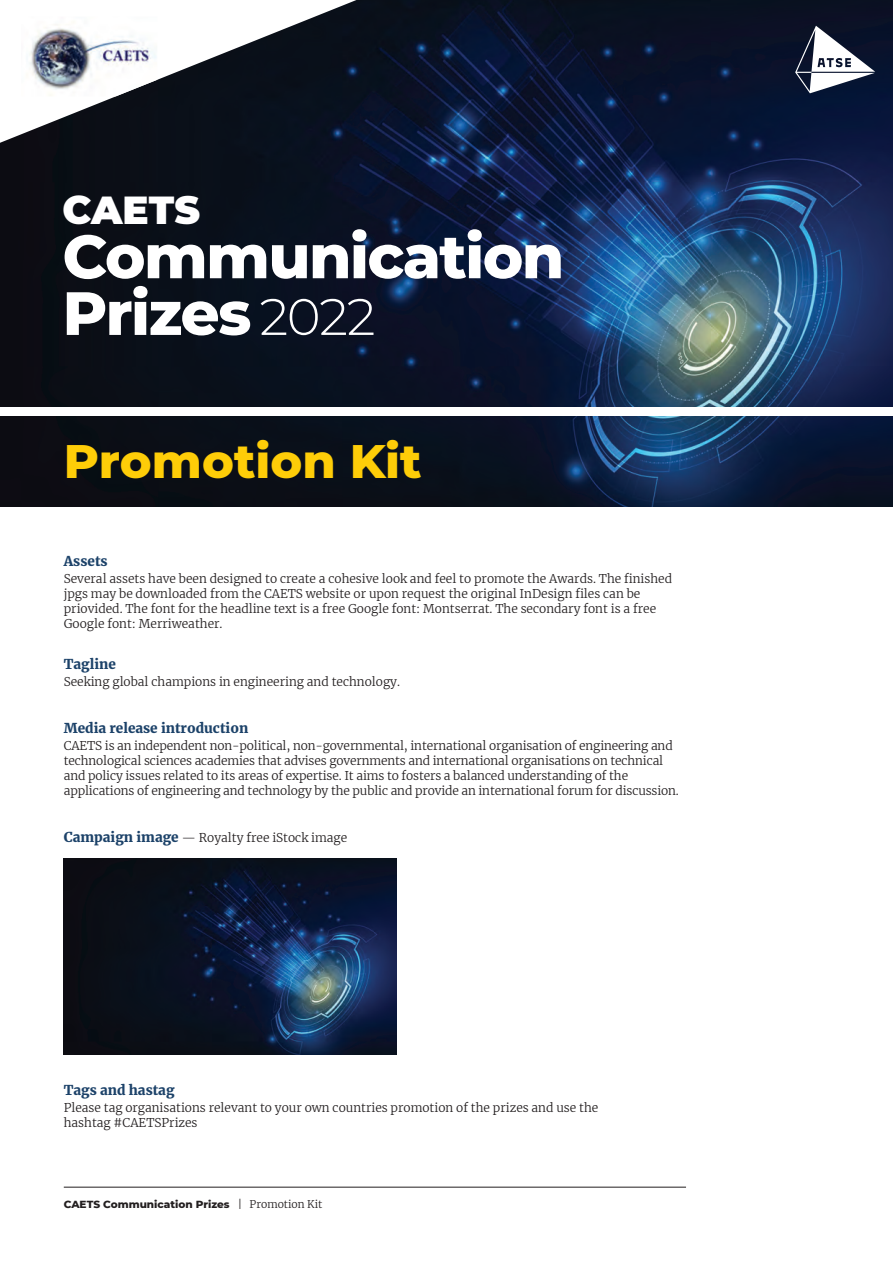
<style>
.page{position:relative;width:893px;height:1263px;background:#fff}
.page>*{position:absolute;margin:0;border:0;box-sizing:border-box;transform-origin:0 0}
.t1{font:800 60.9px/56.7px "Montserrat";letter-spacing:-.025em;color:#fff}
.t2{font:800 48px "Montserrat";color:#fecd08}
.t3{font:900 39px "Montserrat";color:#fff}
.t4{font:900 13.5px "Merriweather";color:#1c4269}
.t5{font:300 12px/15px "Merriweather";color:#231f20}
.t6{font:800 10.5px "Montserrat";color:#231f20}
.s1{font-weight:300;font-size:51.15px}
.s2{font-weight:900;font-size:13.5px;color:#1c4269}
.s3{font-family:"Merriweather";font-weight:300}
</style>
<div class="page">
<img style="left:0;top:0;width:893px;height:506px">
<svg style="left:0;top:0;width:356px;height:143px;fill:#0a111d"></svg>
<img style="left:21px;top:17px;width:136px;height:79px">
<div style="left:0;top:407px;width:893px;height:8px;background:#fff"></div>
<svg style="left:795px;top:26px;width:80px;height:67px"></svg>
<hr style="left:64px;top:1187px;width:622px;height:1px;background:#231f20">
<img style="left:64px;top:858px;width:333px;height:196px">
<h3 class="t3" style="left:63px;top:181px;width:139px">CAETS</h3>
<h1 class="t1" style="left:63px;top:225px;width:503px">Communication<br>Prizes <span class="s1">2022</span></h1>
<h2 class="t2" style="left:64px;top:425px;width:359px">Promotion Kit</h2>
<p class="t4" style="left:64px;top:552px;width:45px">Assets</p>
<p class="t5" style="left:64px;top:571px;width:610px">Several assets have been designed to create a cohesive look and feel to promote the Awards. The finished jpgs may be downloaded from the CAETS website or upon request the original InDesign files can be priovided. The font for the headline text is a free Google font: Montserrat. The secondary font is a free Google font: Merriweather.</p>
<p class="t4" style="left:64px;top:654px;width:54px">Tagline</p>
<p class="t5" style="left:64px;top:674px;width:338px">Seeking global champions in engineering and technology.</p>
<p class="t4" style="left:64px;top:719px;width:186px">Media release introduction</p>
<p class="t5" style="left:64px;top:738px;width:617px">CAETS is an independent non-political, non-governmental, international organisation of engineering and technological sciences academies that advises governments and international organisations on technical and policy issues related to its areas of expertise. It aims to fosters a balanced understanding of the applications of engineering and technology by the public and provide an international forum for discussion.</p>
<p class="t5" style="left:64px;top:830px;width:285px"><span class="s2">Campaign image</span> — Royalty free iStock image</p>
<p class="t4" style="left:64px;top:1080px;width:112px">Tags and hastag</p>
<p class="t5" style="left:64px;top:1100px;width:536px">Please tag organisations relevant to your own countries promotion of the prizes and use the hashtag #CAETSPrizes</p>
<p class="t6" style="left:64px;top:1196px;width:260px">CAETS Communication Prizes <span class="s3">| Promotion Kit</span></p>
</div>
